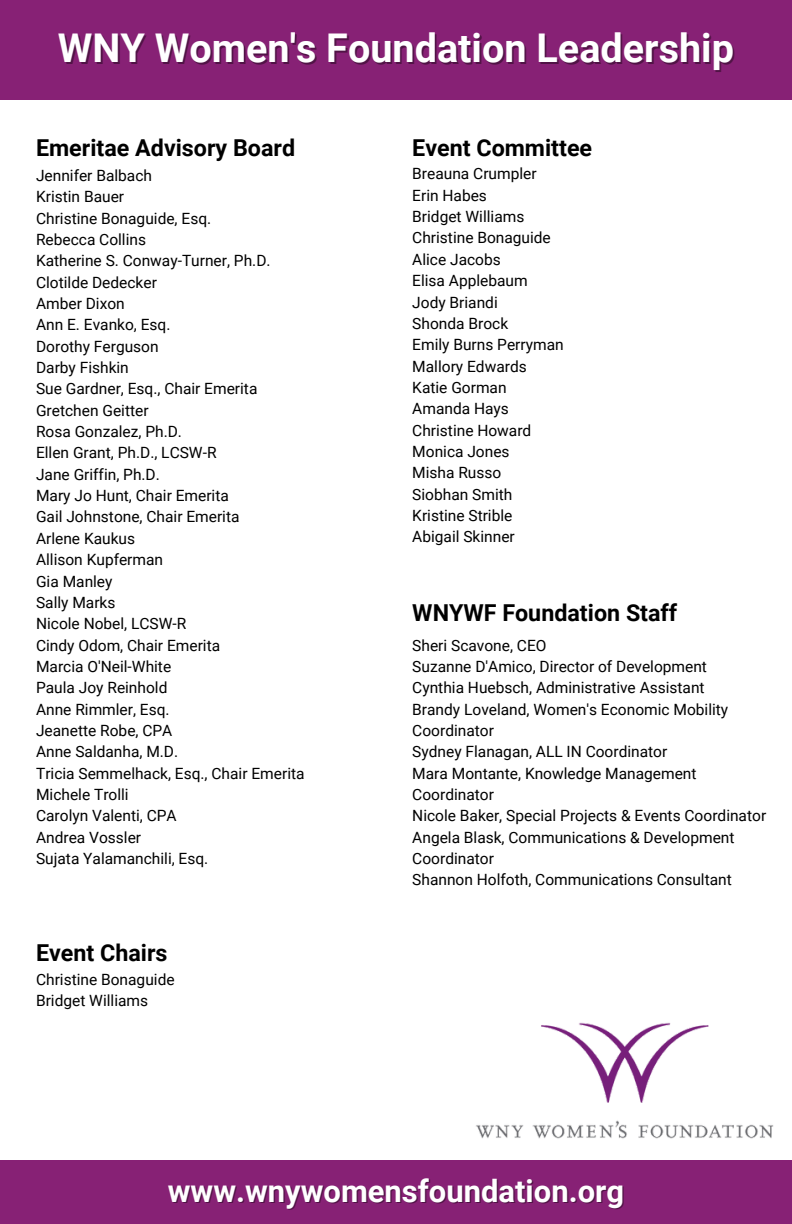
<style>
.page{position:relative;width:792px;height:1224px;background:#fff}
.page>*{position:absolute;margin:0;border:0;box-sizing:border-box;transform-origin:0 0}
.t1{font:700 39.6px "Roboto";color:#fff}
.t2{font:700 31px "Roboto";color:#fff}
.t3{font:700 23.2px "Roboto";color:#000}
.t4{font:15.6px/21.4px "Roboto";color:#000}
</style>
<div class="page">
<div style="left:0;top:0;width:792px;height:100px;background:#872175"></div>
<div style="left:0;top:1160px;width:792px;height:64px;background:#872175"></div>
<img style="left:476px;top:1022px;width:298px;height:117px">
<p class="t1" style="left:58px;top:25px;width:678px">WNY Women's Foundation Leadership</p>
<p class="t3" style="left:36px;top:135px;width:261px">Emeritae Advisory Board</p>
<p class="t3" style="left:412px;top:135px;width:181px">Event Committee</p>
<p class="t4" style="left:36px;top:165px;width:117px">Jennifer Balbach</p>
<p class="t4" style="left:36px;top:186px;width:90px">Kristin Bauer</p>
<p class="t4" style="left:36px;top:208px;width:177px">Christine Bonaguide, Esq.</p>
<p class="t4" style="left:36px;top:229px;width:111px">Rebecca Collins</p>
<p class="t4" style="left:36px;top:250px;width:236px">Katherine S. Conway-Turner, Ph.D.</p>
<p class="t4" style="left:36px;top:272px;width:122px">Clotilde Dedecker</p>
<p class="t4" style="left:36px;top:293px;width:90px">Amber Dixon</p>
<p class="t4" style="left:36px;top:314px;width:136px">Ann E. Evanko, Esq.</p>
<p class="t4" style="left:36px;top:336px;width:124px">Dorothy Ferguson</p>
<p class="t4" style="left:36px;top:357px;width:94px">Darby Fishkin</p>
<p class="t4" style="left:36px;top:378px;width:223px">Sue Gardner, Esq., Chair Emerita</p>
<p class="t4" style="left:36px;top:400px;width:114px">Gretchen Geitter</p>
<p class="t4" style="left:36px;top:421px;width:147px">Rosa Gonzalez, Ph.D.</p>
<p class="t4" style="left:36px;top:442px;width:182px">Ellen Grant, Ph.D., LCSW-R</p>
<p class="t4" style="left:36px;top:464px;width:125px">Jane Griffin, Ph.D.</p>
<p class="t4" style="left:36px;top:485px;width:194px">Mary Jo Hunt, Chair Emerita</p>
<p class="t4" style="left:36px;top:506px;width:205px">Gail Johnstone, Chair Emerita</p>
<p class="t4" style="left:36px;top:528px;width:101px">Arlene Kaukus</p>
<p class="t4" style="left:36px;top:549px;width:129px">Allison Kupferman</p>
<p class="t4" style="left:36px;top:571px;width:78px">Gia Manley</p>
<p class="t4" style="left:36px;top:592px;width:81px">Sally Marks</p>
<p class="t4" style="left:36px;top:613px;width:152px">Nicole Nobel, LCSW-R</p>
<p class="t4" style="left:36px;top:635px;width:186px">Cindy Odom, Chair Emerita</p>
<p class="t4" style="left:36px;top:656px;width:137px">Marcia O'Neil-White</p>
<p class="t4" style="left:36px;top:677px;width:133px">Paula Joy Reinhold</p>
<p class="t4" style="left:36px;top:699px;width:135px">Anne Rimmler, Esq.</p>
<p class="t4" style="left:36px;top:720px;width:138px">Jeanette Robe, CPA</p>
<p class="t4" style="left:36px;top:741px;width:144px">Anne Saldanha, M.D.</p>
<p class="t4" style="left:36px;top:763px;width:270px">Tricia Semmelhack, Esq., Chair Emerita</p>
<p class="t4" style="left:36px;top:784px;width:94px">Michele Trolli</p>
<p class="t4" style="left:36px;top:805px;width:142px">Carolyn Valenti, CPA</p>
<p class="t4" style="left:36px;top:827px;width:107px">Andrea Vossler</p>
<p class="t4" style="left:36px;top:848px;width:174px">Sujata Yalamanchili, Esq.</p>
<p class="t3" style="left:36px;top:940px;width:133px">Event Chairs</p>
<p class="t4" style="left:36px;top:969px;width:140px">Christine Bonaguide</p>
<p class="t4" style="left:36px;top:990px;width:114px">Bridget Williams</p>
<p class="t4" style="left:412px;top:163px;width:126px">Breauna Crumpler</p>
<p class="t4" style="left:412px;top:185px;width:76px">Erin Habes</p>
<p class="t4" style="left:412px;top:206px;width:114px">Bridget Williams</p>
<p class="t4" style="left:412px;top:227px;width:140px">Christine Bonaguide</p>
<p class="t4" style="left:412px;top:249px;width:90px">Alice Jacobs</p>
<p class="t4" style="left:412px;top:270px;width:117px">Elisa Applebaum</p>
<p class="t4" style="left:412px;top:292px;width:87px">Jody Briandi</p>
<p class="t4" style="left:412px;top:313px;width:97px">Shonda Brock</p>
<p class="t4" style="left:412px;top:334px;width:153px">Emily Burns Perryman</p>
<p class="t4" style="left:412px;top:356px;width:116px">Mallory Edwards</p>
<p class="t4" style="left:412px;top:377px;width:96px">Katie Gorman</p>
<p class="t4" style="left:412px;top:398px;width:98px">Amanda Hays</p>
<p class="t4" style="left:412px;top:420px;width:121px">Christine Howard</p>
<p class="t4" style="left:412px;top:441px;width:99px">Monica Jones</p>
<p class="t4" style="left:412px;top:462px;width:91px">Misha Russo</p>
<p class="t4" style="left:412px;top:484px;width:102px">Siobhan Smith</p>
<p class="t4" style="left:412px;top:505px;width:102px">Kristine Strible</p>
<p class="t4" style="left:412px;top:526px;width:104px">Abigail Skinner</p>
<p class="t3" style="left:412px;top:599px;width:267px">WNYWF Foundation Staff</p>
<p class="t4" style="left:412px;top:635px;width:136px">Sheri Scavone, CEO</p>
<p class="t4" style="left:412px;top:656px;width:296px">Suzanne D'Amico, Director of Development</p>
<p class="t4" style="left:412px;top:677px;width:294px">Cynthia Huebsch, Administrative Assistant</p>
<p class="t4" style="left:412px;top:699px;width:317px">Brandy Loveland, Women's Economic Mobility<br>Coordinator</p>
<p class="t4" style="left:412px;top:741px;width:257px">Sydney Flanagan, ALL IN Coordinator</p>
<p class="t4" style="left:412px;top:763px;width:286px">Mara Montante, Knowledge Management<br>Coordinator</p>
<p class="t4" style="left:412px;top:805px;width:355px">Nicole Baker, Special Projects &amp; Events Coordinator</p>
<p class="t4" style="left:412px;top:827px;width:324px">Angela Blask, Communications &amp; Development<br>Coordinator</p>
<p class="t4" style="left:412px;top:869px;width:321px">Shannon Holfoth, Communications Consultant</p>
<p class="t2" style="left:168px;top:1173px;width:458px">www.wnywomensfoundation.org</p>
</div>
